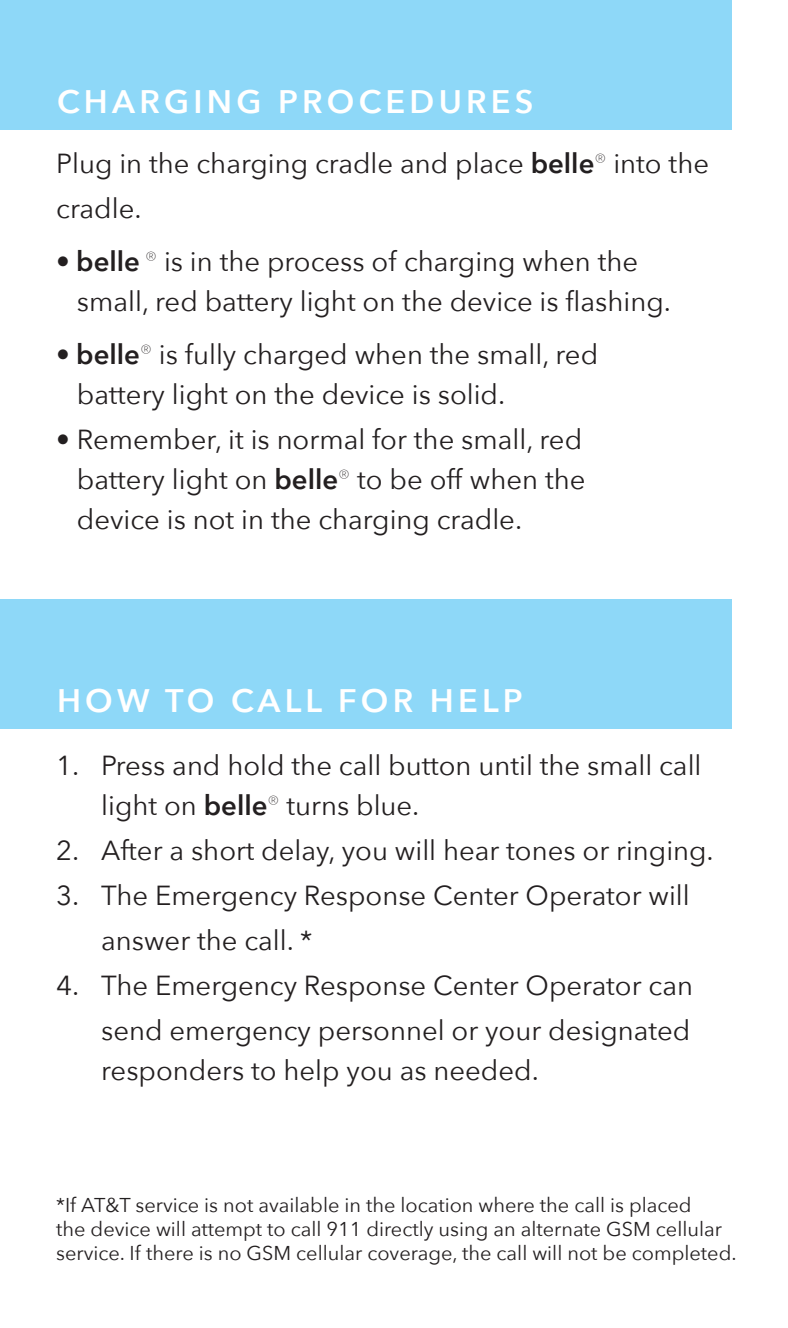
<style>
.page{position:relative;width:788px;height:1328px;background:#fff}
.page>*{position:absolute;margin:0;border:0;box-sizing:border-box;transform-origin:0 0}
.t1{font:600 32.5px "Avenir Next";letter-spacing:.13em;color:#fff}
.t2{font:27.5px/45px "Avenir Next";color:#231f20}
._3G_user_guide_body{font:20px/24px "Avenir Next";color:#231f20}
.s1{font-weight:600}
</style>
<div class="page">
<div style="left:0;top:0;width:731px;height:129px;background:#8ed8f8"></div>
<div style="left:0;top:599px;width:731px;height:129px;background:#8ed8f8"></div>
<p class="t1" style="left:57px;top:74px;width:478px">CHARGING PROCEDURES</p>
<p class="t2" style="left:56px;top:140px;width:654px">Plug in the charging cradle and place <span class="s1">belle</span><sup>®</sup> into the cradle.</p>
<p class="t2" style="left:56px;top:238px;width:583px">• <span class="s1">belle</span> <sup>®</sup> is in the process of charging when the</p>
<p class="t2" style="left:77px;top:278px;width:595px">small, red battery light on the device is flashing.</p>
<p class="t2" style="left:56px;top:331px;width:543px">• <span class="s1">belle</span><sup>®</sup> is fully charged when the small, red</p>
<p class="t2" style="left:77px;top:371px;width:430px">battery light on the device is solid.</p>
<p class="t2" style="left:56px;top:416px;width:527px">• Remember, it is normal for the small, red</p>
<p class="t2" style="left:77px;top:456px;width:510px">battery light on <span class="s1">belle</span><sup>®</sup> to be off when the</p>
<p class="t2" style="left:77px;top:496px;width:446px">device is not in the charging cradle.</p>
<p class="t1" style="left:57px;top:673px;width:467px">HOW TO CALL FOR HELP</p>
<p class="t2" style="left:101px;top:744px;width:601px;line-height:40px;text-indent:-45px">1. Press and hold the call button until the small call light on <span class="s1">belle</span><sup>®</sup> turns blue.</p>
<p class="t2" style="left:56px;top:826px;width:659px">2. After a short delay, you will hear tones or ringing.</p>
<p class="t2" style="left:101px;top:871px;width:590px;text-indent:-45px">3. The Emergency Response Center Operator will answer the call. *</p>
<p class="t2" style="left:56px;top:961px;width:638px;text-align:right">4. The Emergency Response Center Operator can send emergency personnel or your designated</p>
<p class="t2" style="left:101px;top:1046px;width:439px">responders to help you as needed.</p>
<p class="_3G_user_guide_body" style="left:56px;top:1192px;width:682px">*If AT&amp;T service is not available in the location where the call is placed<br>the device will attempt to call 911 directly using an alternate GSM cellular service. If there is no GSM cellular coverage, the call will not be completed.</p>
</div>
